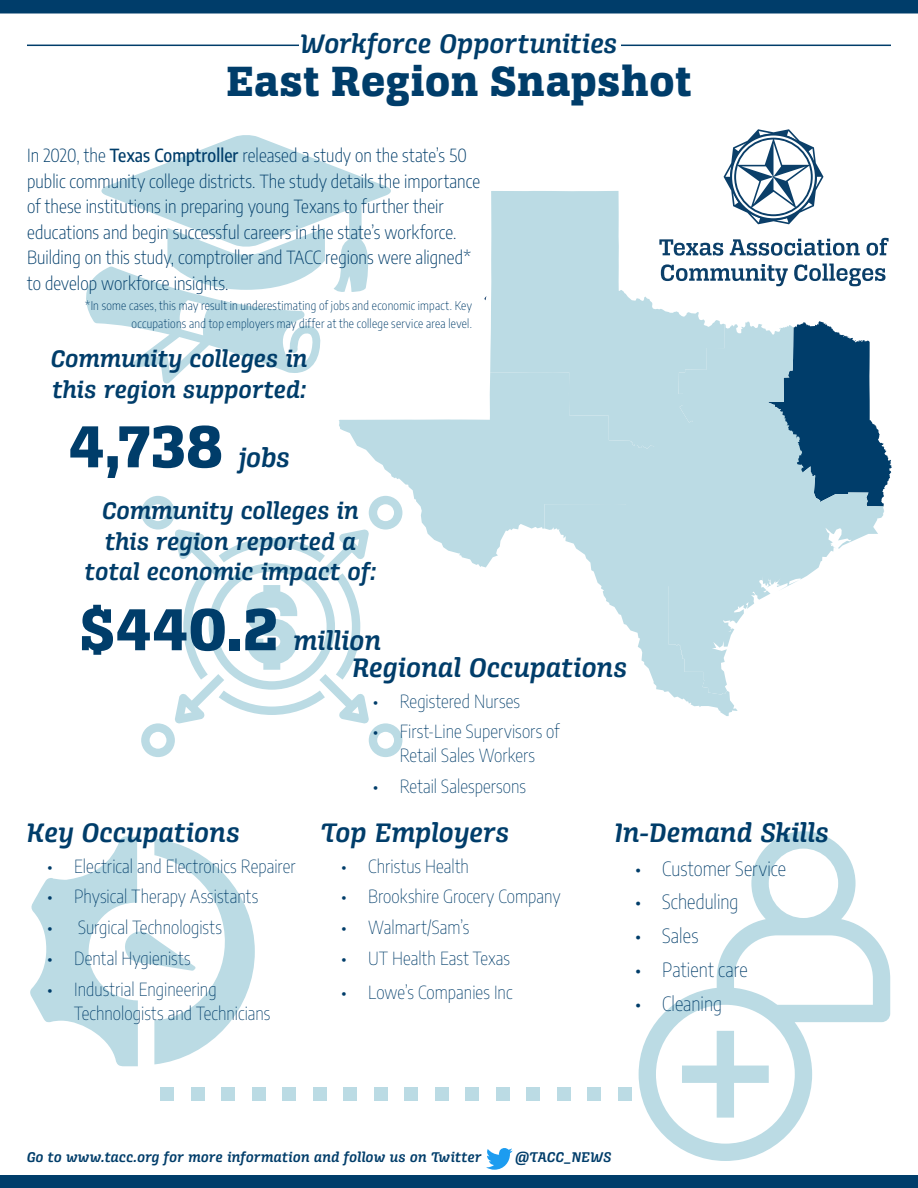
<style>
.page{position:relative;width:918px;height:1188px;background:#fff}
.page>*{position:absolute;margin:0;border:0;box-sizing:border-box;transform-origin:0 0}
.t1{font:63px "Alianza Slab 800";color:#003d6a}
.t2{font:45px "Alianza Slab 800";letter-spacing:.015em;color:#003d6a}
.t3{font:28.5px/26.7px "Alianza Italic 600";letter-spacing:.005em;color:#003d6a}
.t4{font:25.5px/30.6px "Alianza Italic 600";letter-spacing:.005em;color:#003d6a}
.t5{font:100 19.5px "Encode Sans Condensed";letter-spacing:.005em;color:#003d6a}
.t6{font:100 18px/24px "Encode Sans Condensed";letter-spacing:.005em;color:#003d6a;text-align:center}
.t7{font:200 18px/25.5px "Encode Sans Condensed";letter-spacing:.005em;color:#003d6a}
.t8{font:15px "Alianza Italic 600";letter-spacing:.015em;color:#003d6a}
.t9{font:200 12px/18px "Encode Sans Condensed";letter-spacing:.025em;color:#003d6a;text-align:right}
.s1{font-weight:500}
.s2{font-family:"Alianza Italic 600";font-size:28.5px}
.s3{font-family:"Alianza Slab 800";font-size:63px}
</style>
<div class="page">
<div style="left:0;top:1175px;width:918px;height:13px;background:#003d6a"></div>
<div style="left:0;top:0;width:918px;height:14px;background:#003d6a"></div>
<svg style="left:101px;top:135px;width:290px;height:157px;fill:#bbdbe4"></svg>
<svg style="left:86px;top:228px;width:239px;height:156px"></svg>
<svg style="left:141px;top:496px;width:261px;height:261px"></svg>
<svg style="left:639px;top:831px;width:251px;height:330px"></svg>
<svg style="left:682px;top:1031px;width:87px;height:87px"></svg>
<svg style="left:30px;top:836px;width:225px;height:230px"></svg>
<div style="left:160px;top:1088px;width:14px;height:13px;background:#bbdbe4"></div>
<div style="left:191px;top:1088px;width:13px;height:13px;background:#bbdbe4"></div>
<div style="left:221px;top:1088px;width:14px;height:13px;background:#bbdbe4"></div>
<div style="left:252px;top:1088px;width:13px;height:13px;background:#bbdbe4"></div>
<div style="left:282px;top:1088px;width:14px;height:13px;background:#bbdbe4"></div>
<div style="left:313px;top:1088px;width:13px;height:13px;background:#bbdbe4"></div>
<div style="left:374px;top:1088px;width:13px;height:13px;background:#bbdbe4"></div>
<div style="left:343px;top:1088px;width:14px;height:13px;background:#bbdbe4"></div>
<div style="left:404px;top:1088px;width:14px;height:13px;background:#bbdbe4"></div>
<div style="left:435px;top:1088px;width:13px;height:13px;background:#bbdbe4"></div>
<div style="left:465px;top:1088px;width:14px;height:13px;background:#bbdbe4"></div>
<div style="left:496px;top:1088px;width:13px;height:13px;background:#bbdbe4"></div>
<div style="left:526px;top:1088px;width:14px;height:13px;background:#bbdbe4"></div>
<div style="left:557px;top:1088px;width:13px;height:13px;background:#bbdbe4"></div>
<div style="left:618px;top:1088px;width:13px;height:13px;background:#bbdbe4"></div>
<div style="left:587px;top:1088px;width:14px;height:13px;background:#bbdbe4"></div>
<svg style="left:730px;top:239px;width:130px;height:17px"></svg>
<svg style="left:867px;top:238px;width:22px;height:18px"></svg>
<svg style="left:725px;top:264px;width:63px;height:22px"></svg>
<svg style="left:794px;top:264px;width:92px;height:22px"></svg>
<svg style="left:724px;top:129px;width:100px;height:95px"></svg>
<svg style="left:486px;top:1148px;width:27px;height:22px"></svg>
<hr style="left:27px;top:45px;width:864px;height:1px;background:#003d6a">
<div style="left:299px;top:19px;width:322px;height:91px;background:#fff"></div>
<svg style="left:490px;top:191px;width:235px;height:181px;fill:#bbdbe4"></svg>
<svg style="left:545px;top:321px;width:347px;height:395px"></svg>
<svg style="left:339px;top:372px;width:323px;height:195px;fill:#bbdbe4"></svg>
<svg style="left:669px;top:466px;width:216px;height:229px;fill:#bbdbe4"></svg>
<h3 class="t3" style="left:301px;top:31px;width:318px">Workforce Opportunities</h3>
<h2 class="t2" style="left:226px;top:55px;width:467px">East Region Snapshot</h2>
<p class="t7" style="left:27px;top:142px;width:454px">In 2020, the <span class="s1">Texas Comptroller</span> released a study on the state’s 50 public community college districts. The study details the importance of these institutions in preparing young Texans to further their educations and begin successful careers in the state’s workforce.<br>Building on this study, comptroller and TACC regions were aligned* to develop workforce insights.</p>
<p class="t9" style="left:85px;top:296px;width:388px">*In some cases, this may result in underestimating of jobs and economic impact. Key occupations and top employers may differ at the college service area level.</p>
<h3 class="t4" style="left:51px;top:344px;width:258px">Community colleges in this region supported:</h3>
<h1 class="t1" style="left:69px;top:410px;width:223px">4,738 <span class="s2">jobs</span></h1>
<h3 class="t4" style="left:85px;top:496px;width:293px;text-align:center">Community colleges in this region reported a total economic impact of:</h3>
<h3 class="t3" style="left:352px;top:628px;width:276px;text-indent:-272px"><span class="s3">$440.2</span> million<br>Regional Occupations</h3>
<p class="t6" style="left:373px;top:688px;width:149px">• Registered Nurses</p>
<p class="t6" style="left:373px;top:719px;width:188px">• First-Line Supervisors of<br>Retail Sales Workers</p>
<p class="t6" style="left:373px;top:774px;width:155px">• Retail Salespersons</p>
<h3 class="t3" style="left:27px;top:819px;width:214px">Key Occupations</h3>
<p class="t6" style="left:47px;top:853px;width:250px">• Electrical and Electronics Repairer</p>
<p class="t6" style="left:47px;top:884px;width:213px">• Physical Therapy Assistants</p>
<p class="t6" style="left:47px;top:915px;width:176px">• Surgical Technologists</p>
<p class="t6" style="left:47px;top:945px;width:145px">• Dental Hygienists</p>
<p class="t6" style="left:74px;top:976px;width:198px;text-align:left;text-indent:-27px">• Industrial Engineering<br>Technologists and Technicians</p>
<h3 class="t3" style="left:321px;top:819px;width:190px">Top Employers</h3>
<p class="t6" style="left:341px;top:853px;width:129px">• Christus Health</p>
<p class="t6" style="left:341px;top:884px;width:221px">• Brookshire Grocery Company</p>
<p class="t6" style="left:341px;top:915px;width:130px">• Walmart/Sam’s</p>
<p class="t6" style="left:341px;top:945px;width:170px">• UT Health East Texas</p>
<p class="t6" style="left:341px;top:979px;width:173px">• Lowe’s Companies Inc</p>
<h3 class="t3" style="left:615px;top:819px;width:216px">In-Demand Skills</h3>
<p class="t5" style="left:635px;top:855px;width:152px">• Customer Service</p>
<p class="t5" style="left:635px;top:889px;width:105px">• Scheduling</p>
<p class="t5" style="left:635px;top:922px;width:65px">• Sales</p>
<p class="t5" style="left:635px;top:956px;width:114px">• Patient care</p>
<p class="t5" style="left:635px;top:990px;width:88px">• Cleaning</p>
<p class="t8" style="left:27px;top:1149px;width:456px">Go to www.tacc.org for more information and follow us on Twitter</p>
<p class="t8" style="left:516px;top:1149px;width:97px">@TACC_NEWS</p>
</div>
